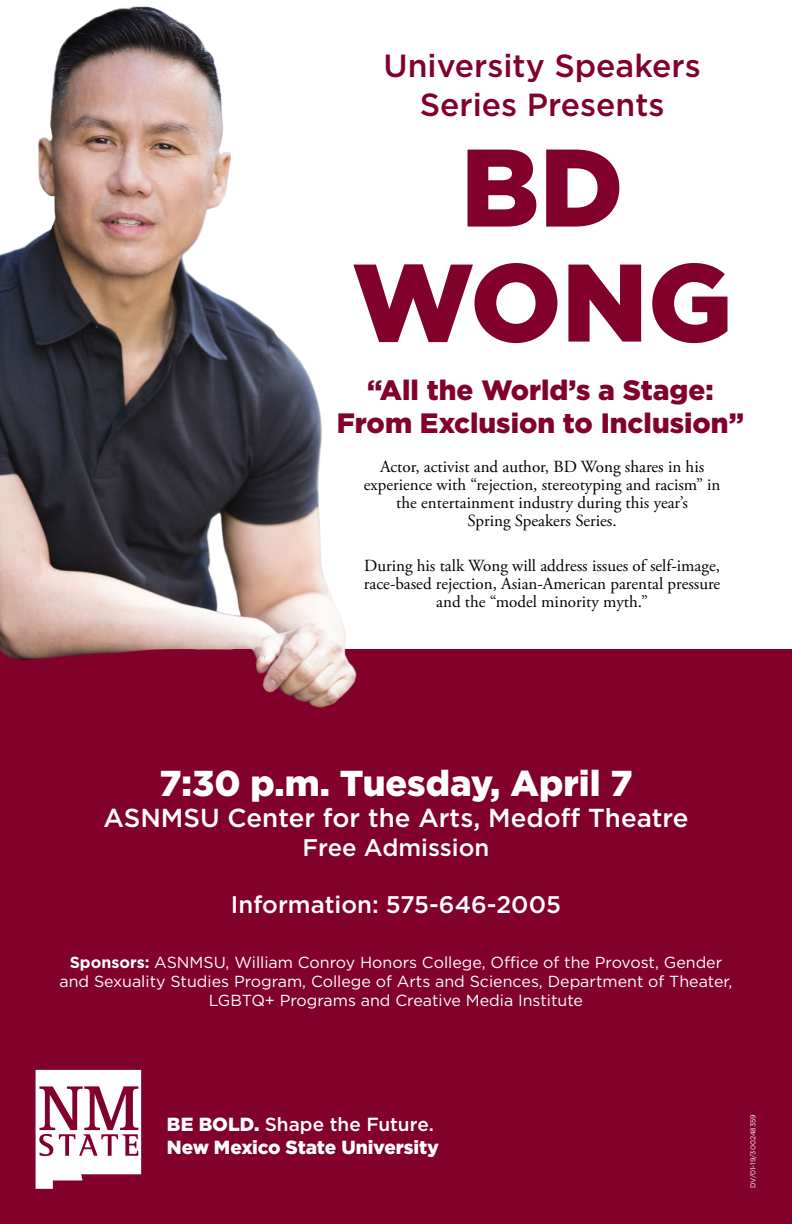
<style>
.page{position:relative;width:792px;height:1224px;background:#fff}
.page>*{position:absolute;margin:0;border:0;box-sizing:border-box;transform-origin:0 0}
.t1{font:900 110px/115px "Gotham";color:#82012b;text-align:center}
.t2{font:900 36px "Gotham";color:#fff}
.t3{font:500 32px "Gotham";color:#82012b}
.t4{font:900 28px/33.6px "Gotham";color:#82012b;text-align:center}
.t5{font:500 26px "Gotham";color:#fff}
.t6{font:500 24px "Gotham";color:#fff}
.t7{font:900 19px "Gotham";letter-spacing:-.01em;color:#fff}
.t8{font:500 19px "Gotham";color:#fff}
.Paragraph_Style_1{font:17px/18px "Adobe Garamond Pro";color:#000;text-align:center}
.t9{font:16px/19.2px "Gotham";color:#fff;text-align:center}
.t10{font:7px "Gotham";letter-spacing:-.005em;color:#fff}
.s1{font-weight:700}
.s2{font-weight:900}
</style>
<div class="page">
<img style="left:0;top:6px;width:322px;height:483px">
<div style="left:0;top:649px;width:792px;height:575px;background:#82012b"></div>
<img style="left:35px;top:1069px;width:107px;height:120px">
<img style="left:0;top:489px;width:357px;height:219px">
<p class="t3" style="left:384px;top:45px;width:319px">University Speakers</p>
<p class="t3" style="left:420px;top:83px;width:246px">Series Presents</p>
<p class="t1" style="left:352px;top:129px;width:382px">BD<br>WONG</p>
<p class="t4" style="left:337px;top:373px;width:409px">“All the World’s a Stage:<br>From Exclusion to Inclusion”</p>
<p class="Paragraph_Style_1" style="left:364px;top:458px;width:358px">Actor, activist and author, BD Wong shares in his experience with “rejection, stereotyping and racism” in the entertainment industry during this year’s<br>Spring Speakers Series.</p>
<p class="Paragraph_Style_1" style="left:364px;top:557px;width:358px">During his talk Wong will address issues of self-image, race-based rejection, Asian-American parental pressure and the “model minority myth.”</p>
<p class="t2" style="left:159px;top:758px;width:475px">7:30 p.m. Tuesday, April 7</p>
<p class="t5" style="left:104px;top:801px;width:586px">ASNMSU Center for the Arts, Medoff Theatre</p>
<p class="t6" style="left:303px;top:832px;width:188px">Free Admission</p>
<p class="t6" style="left:231px;top:889px;width:332px">Information: 575-646-2005</p>
<p class="t9" style="left:59px;top:952px;width:675px"><span class="s1">Sponsors:</span> ASNMSU, William Conroy Honors College, Office of the Provost, Gender and Sexuality Studies Program, College of Arts and Sciences, Department of Theater,<br>LGBTQ+ Programs and Creative Media Institute</p>
<p class="t8" style="left:167px;top:1112px;width:269px"><span class="s2">BE BOLD.</span> Shape the Future.</p>
<p class="t7" style="left:167px;top:1134px;width:274px">New Mexico State University</p>
<p class="t10" style="left:749px;top:1188px;width:75px;rotate:-90deg">DV/01-19/300248359</p>
</div>
